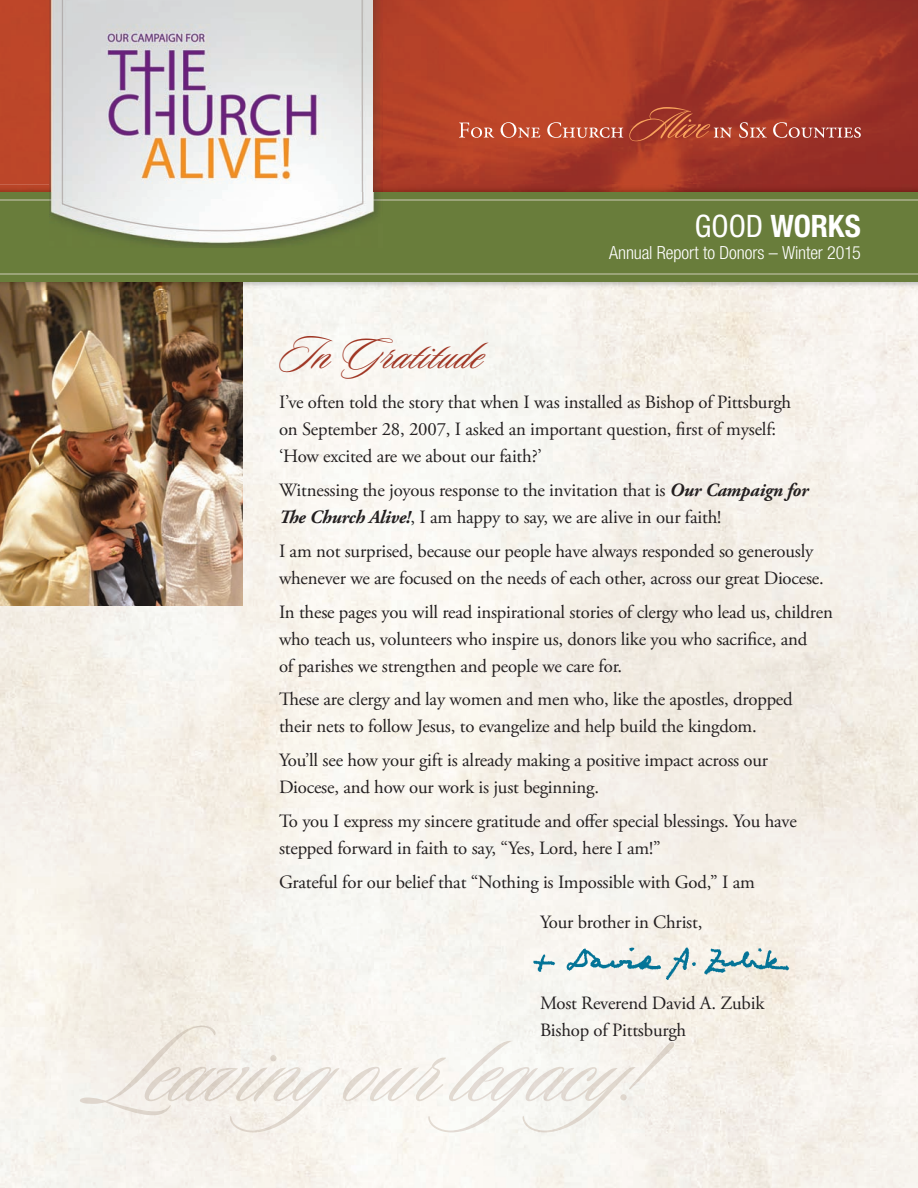
<style>
.page{position:relative;width:918px;height:1188px;background:#fff}
.page>*{position:absolute;margin:0;border:0;box-sizing:border-box;transform-origin:0 0}
.t1{font:48px "Sloop Script One";letter-spacing:.025em;color:#a03725}
.t2{font:700 condensed 30.9px "Helvetica Neue LT Std";letter-spacing:-.005em;color:#fff}
.t3{font:18.75px/27px "Adobe Garamond Pro";letter-spacing:-.01em;color:#231f20}
.t4{font:300 condensed 18.15px "Helvetica Neue LT Std";letter-spacing:-.005em;color:#fff}
.s1{font-weight:400}
.s2{font-weight:700;font-style:italic}
</style>
<div class="page">
<div style="left:0;top:0;width:50px;height:185px;background:#bd4629"></div>
<img style="left:382px;top:0;width:536px;height:185px">
<img style="left:378px;top:1026px;width:297px;height:106px">
<img style="left:80px;top:1026px;width:298px;height:106px">
<img style="left:524px;top:939px;width:272px;height:45px">
<img style="left:0;top:289px;width:243px;height:317px">
<img style="left:0;top:282px;width:918px;height:7px">
<img style="left:0;top:185px;width:918px;height:7px">
<div style="left:0;top:192px;width:918px;height:90px;background:#697d3b"></div>
<hr style="left:382px;top:199px;width:536px;height:2px;background:#9ba479">
<hr style="left:0;top:199px;width:50px;height:2px;background:#9ba479">
<hr style="left:0;top:273px;width:918px;height:2px;background:#9ba479">
<svg style="left:629px;top:107px;width:232px;height:34px;background:#aa4535"></svg>
<svg style="left:459px;top:122px;width:164px;height:16px;background:#c96952"></svg>
<img style="left:50px;top:192px;width:332px;height:56px">
<img style="left:50px;top:0;width:332px;height:185px">
<img style="left:50px;top:185px;width:324px;height:7px">
<svg style="left:374px;top:185px;width:8px;height:7px"></svg>
<h2 class="t2" style="left:695px;top:207px;width:167px"><span class="s1">GOOD</span> WORKS</h2>
<p class="t4" style="left:609px;top:242px;width:253px">Annual Report to Donors – Winter 2015</p>
<h1 class="t1" style="left:279px;top:323px;width:205px">In Gratitude</h1>
<p class="t3" style="left:279px;top:390px;width:514px">I’ve often told the story that when I was installed as Bishop of Pittsburgh on September 28, 2007, I asked an important question, first of myself: ‘How excited are we about our faith?’</p>
<p class="t3" style="left:279px;top:477px;width:531px">Witnessing the joyous response to the invitation that is <span class="s2">Our Campaign for<br>The Church Alive!</span>, I am happy to say, we are alive in our faith!</p>
<p class="t3" style="left:279px;top:538px;width:546px">I am not surprised, because our people have always responded so generously whenever we are focused on the needs of each other, across our great Diocese.</p>
<p class="t3" style="left:279px;top:599px;width:555px">In these pages you will read inspirational stories of clergy who lead us, children who teach us, volunteers who inspire us, donors like you who sacrifice, and<br>of parishes we strengthen and people we care for.</p>
<p class="t3" style="left:279px;top:687px;width:515px">These are clergy and lay women and men who, like the apostles, dropped their nets to follow Jesus, to evangelize and help build the kingdom.</p>
<p class="t3" style="left:279px;top:747px;width:491px">You’ll see how your gift is already making a positive impact across our<br>Diocese, and how our work is just beginning.</p>
<p class="t3" style="left:279px;top:808px;width:519px">To you I express my sincere gratitude and offer special blessings. You have stepped forward in faith to say, “Yes, Lord, here I am!”</p>
<p class="t3" style="left:540px;top:862px;width:216px;line-height:40.5px;text-indent:-261px">Grateful for our belief that “Nothing is Impossible with God,” I am<br>Your brother in Christ,</p>
<p class="t3" style="left:540px;top:990px;width:226px">Most Reverend David A. Zubik<br>Bishop of Pittsburgh</p>
</div>
